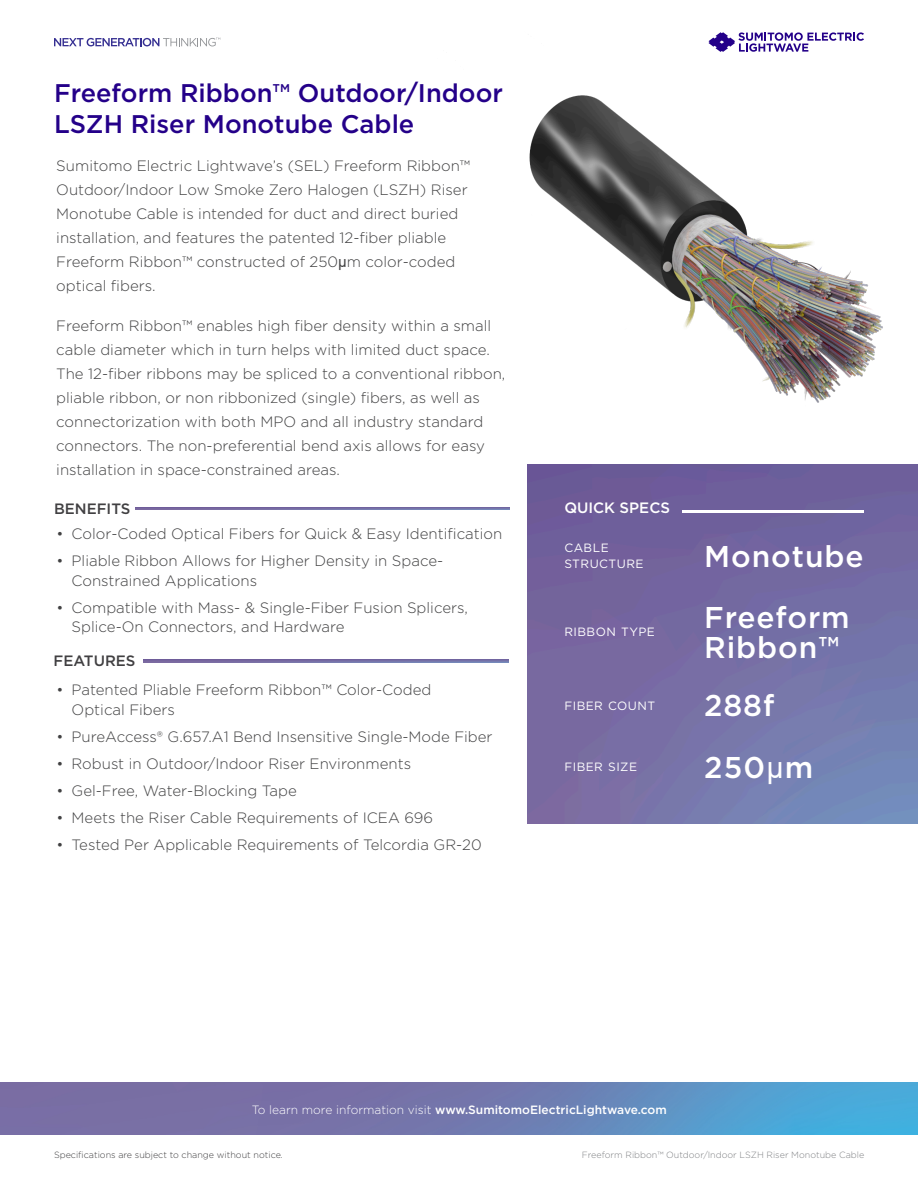
<style>
.page{position:relative;width:918px;height:1189px;background:#fff}
.page>*{position:absolute;margin:0;border:0;box-sizing:border-box;transform-origin:0 0}
.t1{font:500 30px/60.6px "Gotham";letter-spacing:.03em;color:#fff}
.t2{font:500 25.5px/31.5px "Gotham";color:#240089}
.t3{font:300 15px/24px "Gotham";color:#414142}
.t4{font:500 15px "Gotham";color:#414042}
.t5{font:500 15px "Gotham";color:#fff}
.t6{font:500 12px "Gotham";color:#fff}
.t7{font:12px/16.5px "Gotham";letter-spacing:.04em;color:#fff}
.t8{font:300 9px "Gotham";color:#808285}
.t9{font:300 9px "Gotham";color:#414042}
.s1{font-family:"Arial";font-weight:400}
.s2{font-weight:300}
</style>
<div class="page">
<img style="left:0;top:1082px;width:918px;height:52px">
<img style="left:527px;top:464px;width:391px;height:359px">
<img style="left:135px;top:507px;width:374px;height:3px">
<img style="left:143px;top:659px;width:366px;height:3px">
<hr style="left:683px;top:510px;width:181px;height:2px;background:#fff">
<img style="left:529px;top:95px;width:354px;height:308px">
<svg style="left:708px;top:32px;width:156px;height:20px"></svg>
<svg style="left:54px;top:38px;width:166px;height:8px"></svg>
<h2 class="t2" style="left:54px;top:78px;width:451px">Freeform Ribbon™ Outdoor/Indoor<br>LSZH Riser Monotube Cable</h2>
<p class="t3" style="left:56px;top:154px;width:415px">Sumitomo Electric Lightwave’s (SEL) Freeform Ribbon™ Outdoor/Indoor Low Smoke Zero Halogen (LSZH) Riser Monotube Cable is intended for duct and direct buried installation, and features the patented 12-fiber pliable Freeform Ribbon™ constructed of 250<span class="s1">μ</span>m color-coded optical fibers.</p>
<p class="t3" style="left:56px;top:314px;width:451px">Freeform Ribbon™ enables high fiber density within a small cable diameter which in turn helps with limited duct space.<br>The 12-fiber ribbons may be spliced to a conventional ribbon, pliable ribbon, or non ribbonized (single) fibers, as well as connectorization with both MPO and all industry standard connectors. The non-preferential bend axis allows for easy installation in space-constrained areas.</p>
<p class="t4" style="left:54px;top:502px;width:78px">BENEFITS</p>
<p class="t3" style="left:57px;top:523px;width:447px">• Color-Coded Optical Fibers for Quick &amp; Easy Identification</p>
<p class="t3" style="left:72px;top:552px;width:373px;line-height:19.5px;text-indent:-15px">• Pliable Ribbon Allows for Higher Density in Space-<br>Constrained Applications</p>
<p class="t3" style="left:72px;top:598px;width:398px;line-height:19.5px;text-indent:-15px">• Compatible with Mass- &amp; Single-Fiber Fusion Splicers,<br>Splice-On Connectors, and Hardware</p>
<p class="t4" style="left:54px;top:654px;width:83px">FEATURES</p>
<p class="t3" style="left:72px;top:681px;width:361px;line-height:19.5px;text-indent:-15px">• Patented Pliable Freeform Ribbon™ Color-Coded<br>Optical Fibers</p>
<p class="t3" style="left:57px;top:725px;width:438px">• PureAccess® G.657.A1 Bend Insensitive Single-Mode Fiber</p>
<p class="t3" style="left:57px;top:752px;width:356px">• Robust in Outdoor/Indoor Riser Environments</p>
<p class="t3" style="left:57px;top:779px;width:242px">• Gel-Free, Water-Blocking Tape</p>
<p class="t3" style="left:57px;top:806px;width:378px">• Meets the Riser Cable Requirements of ICEA 696</p>
<p class="t3" style="left:57px;top:833px;width:427px">• Tested Per Applicable Requirements of Telcordia GR-20</p>
<p class="t5" style="left:564px;top:501px;width:107px">QUICK SPECS</p>
<p class="t7" style="left:564px;top:540px;width:81px">CABLE<br>STRUCTURE</p>
<p class="t7" style="left:564px;top:624px;width:92px">RIBBON TYPE</p>
<p class="t7" style="left:564px;top:698px;width:92px">FIBER COUNT</p>
<h1 class="t1" style="left:704px;top:528px;width:161px">Monotube<br>Freeform</h1>
<h1 class="t1" style="left:704px;top:620px;width:136px;line-height:57.8px">Ribbon™<br>288f</h1>
<p class="t7" style="left:564px;top:758px;width:74px">FIBER SIZE</p>
<h1 class="t1" style="left:704px;top:738px;width:111px">250<span class="s1">μ</span>m</h1>
<p class="t6" style="left:252px;top:1104px;width:417px"><span class="s2">To learn more information visit</span> www.SumitomoElectricLightwave.com</p>
<p class="t8" style="left:582px;top:1150px;width:284px">Freeform Ribbon™ Outdoor/Indoor LSZH Riser Monotube Cable</p>
<p class="t9" style="left:54px;top:1150px;width:230px">Specifications are subject to change without notice.</p>
</div>
